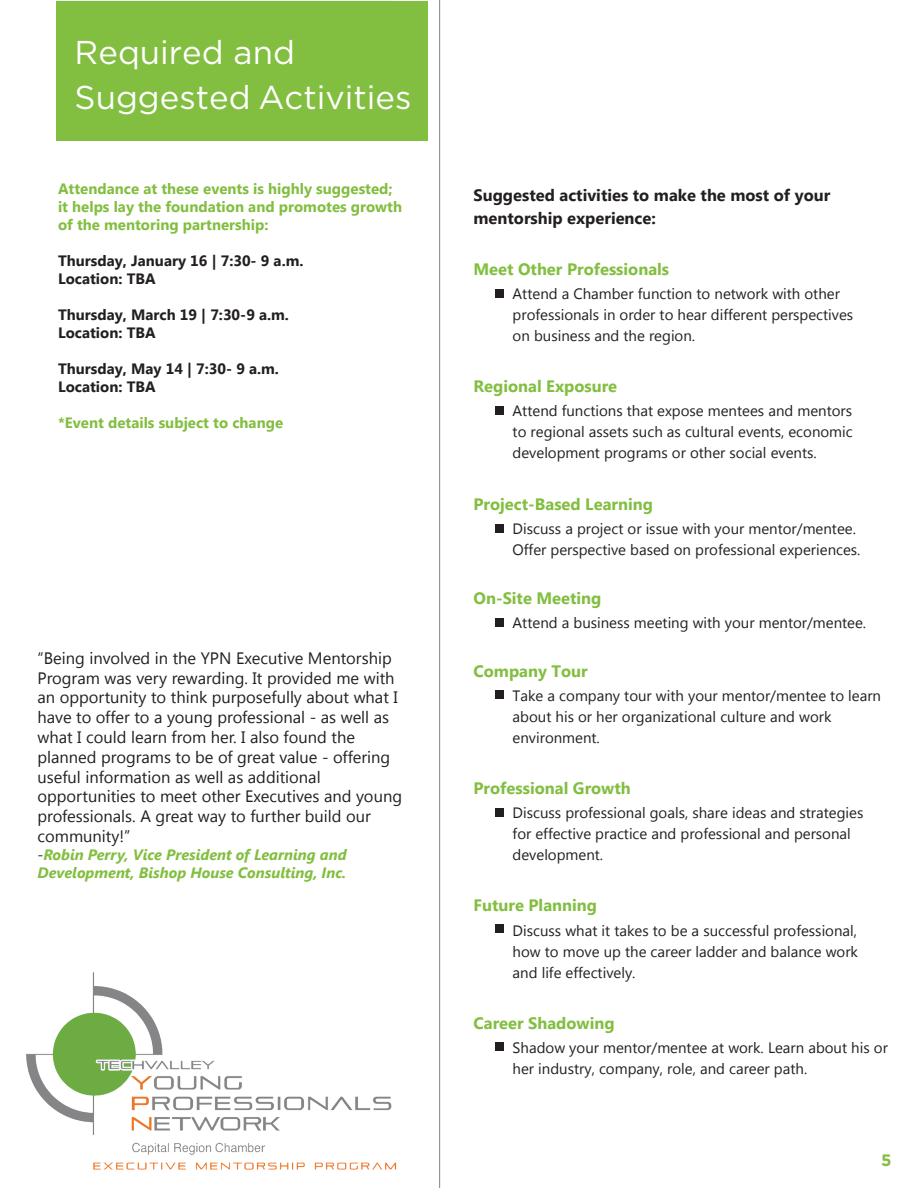
<style>
.page{position:relative;width:918px;height:1188px;background:#fff}
.page>*{position:absolute;margin:0;border:0;box-sizing:border-box;transform-origin:0 0}
.t1{font:33px/45.2px "Gotham";color:#fff}
.t2{font:16.5px/19.8px "Segoe UI";color:#231f20}
.t3{font:700 16.5px "Segoe UI";color:#82be40}
.t4{font:700 16.5px/22.6px "Segoe UI";color:#231f20}
.t5{font:700 16.5px "Gotham";color:#82be40}
.t6{font:15px/21px "Segoe UI";color:#231f20}
.t7{font:700 15px/18px "Segoe UI";color:#82be40}
.t8{font:700 15px/18px "Segoe UI";color:#231f20}
.t9{font:italic 700 15px/18px "Segoe UI";color:#82be40}
.s1{font-weight:400;font-style:normal;color:#231f20}
</style>
<div class="page">
<div style="left:57px;top:1px;width:371px;height:140px;background:#82be40"></div>
<hr style="left:439px;top:0;width:1px;height:1188px;background:#838386">
<hr style="left:56px;top:0;width:337px;height:1px;background:#eff9fd">
<div style="left:495px;top:289px;width:9px;height:9px;background:#231f20"></div>
<div style="left:495px;top:406px;width:9px;height:9px;background:#231f20"></div>
<div style="left:495px;top:524px;width:9px;height:9px;background:#231f20"></div>
<div style="left:495px;top:618px;width:9px;height:8px;background:#231f20"></div>
<div style="left:495px;top:924px;width:9px;height:9px;background:#231f20"></div>
<div style="left:495px;top:808px;width:9px;height:8px;background:#231f20"></div>
<div style="left:495px;top:690px;width:9px;height:9px;background:#231f20"></div>
<div style="left:495px;top:1042px;width:9px;height:8px;background:#231f20"></div>
<img style="left:26px;top:972px;width:371px;height:198px">
<h1 class="t1" style="left:75px;top:29px;width:338px">Required and<br>Suggested Activities</h1>
<p class="t7" style="left:58px;top:179px;width:346px">Attendance at these events is highly suggested; it helps lay the foundation and promotes growth of the mentoring partnership:</p>
<p class="t8" style="left:58px;top:251px;width:247px">Thursday, January 16 | 7:30- 9 a.m.<br>Location: TBA</p>
<p class="t8" style="left:58px;top:305px;width:232px">Thursday, March 19 | 7:30-9 a.m.<br>Location: TBA</p>
<p class="t8" style="left:58px;top:359px;width:222px">Thursday, May 14 | 7:30- 9 a.m.<br>Location: TBA</p>
<p class="t7" style="left:58px;top:413px;width:227px">*Event details subject to change</p>
<p class="t2" style="left:38px;top:647px;width:366px">“Being involved in the YPN Executive Mentorship Program was very rewarding. It provided me with an opportunity to think purposefully about what I have to offer to a young professional - as well as what I could learn from her. I also found the planned programs to be of great value - offering useful information as well as additional opportunities to meet other Executives and young professionals. A great way to further build our community!”</p>
<p class="t9" style="left:38px;top:845px;width:311px"><span class="s1">-</span>Robin Perry, Vice President of Learning and<br>Development, Bishop House Consulting, Inc.</p>
<p class="t4" style="left:474px;top:183px;width:358px">Suggested activities to make the most of your mentorship experience:</p>
<p class="t3" style="left:474px;top:257px;width:197px">Meet Other Professionals</p>
<p class="t6" style="left:513px;top:282px;width:342px">Attend a Chamber function to network with other professionals in order to hear different perspectives on business and the region.</p>
<p class="t3" style="left:474px;top:374px;width:145px">Regional Exposure</p>
<p class="t6" style="left:513px;top:400px;width:342px;text-align:justify">Attend functions that expose mentees and mentors to regional assets such as cultural events, economic development programs or other social events.</p>
<p class="t3" style="left:474px;top:492px;width:181px">Project-Based Learning</p>
<p class="t6" style="left:513px;top:517px;width:349px">Discuss a project or issue with your mentor/mentee.<br>Offer perspective based on professional experiences.</p>
<p class="t3" style="left:474px;top:587px;width:129px">On-Site Meeting</p>
<p class="t6" style="left:513px;top:612px;width:355px">Attend a business meeting with your mentor/mentee.</p>
<p class="t3" style="left:474px;top:659px;width:116px">Company Tour</p>
<p class="t6" style="left:513px;top:684px;width:370px">Take a company tour with your mentor/mentee to learn about his or her organizational culture and work environment.</p>
<p class="t3" style="left:474px;top:776px;width:159px">Professional Growth</p>
<p class="t6" style="left:513px;top:802px;width:352px">Discuss professional goals, share ideas and strategies for effective practice and professional and personal development.</p>
<p class="t3" style="left:474px;top:894px;width:125px">Future Planning</p>
<p class="t6" style="left:513px;top:919px;width:347px;text-align:justify">Discuss what it takes to be a successful professional, how to move up the career ladder and balance work and life effectively.</p>
<p class="t3" style="left:474px;top:1011px;width:143px">Career Shadowing</p>
<p class="t6" style="left:513px;top:1036px;width:377px">Shadow your mentor/mentee at work. Learn about his or her industry, company, role, and career path.</p>
<p class="t5" style="left:881px;top:1149px;width:12px">5</p>
</div>
